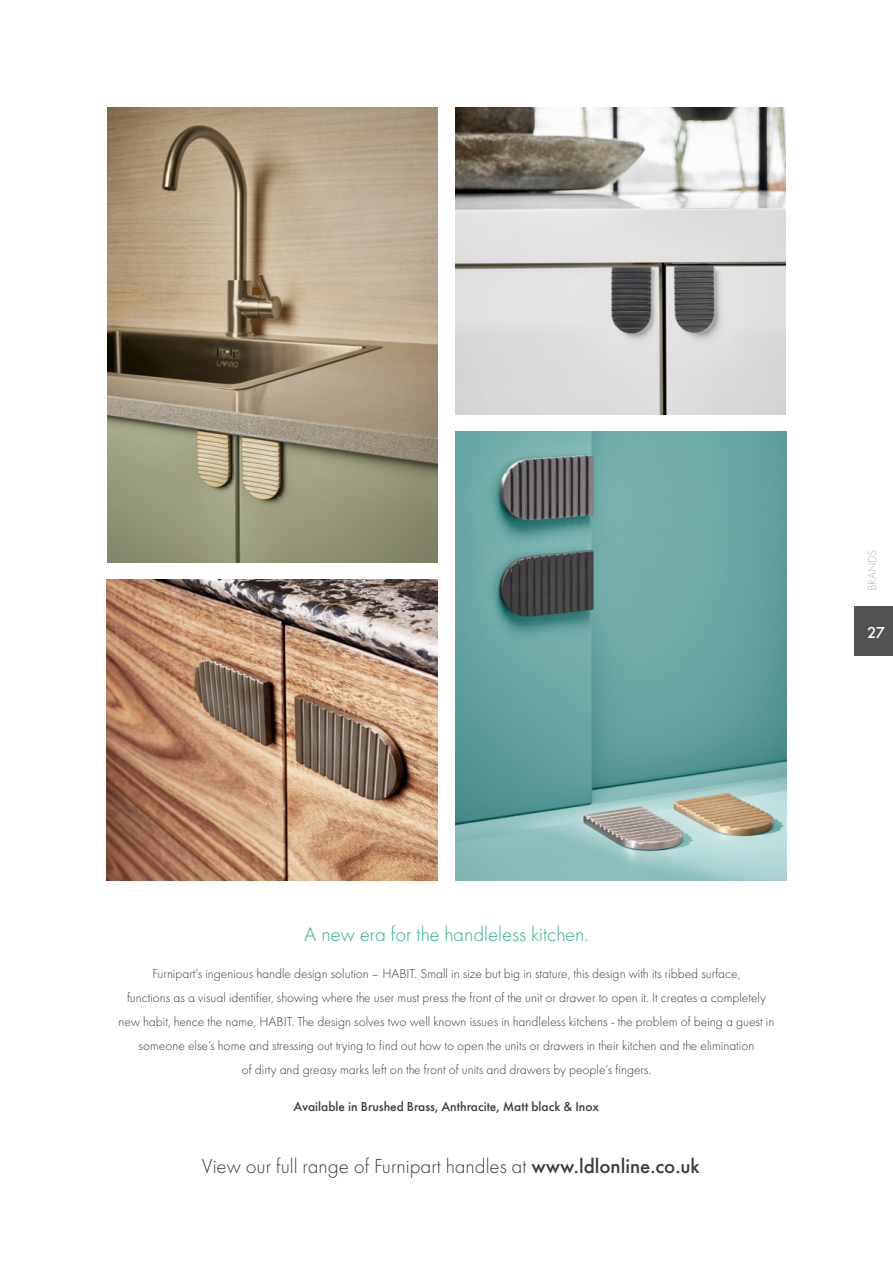
<style>
.page{position:relative;width:893px;height:1263px;background:#fff}
.page>*{position:absolute;margin:0;border:0;box-sizing:border-box;transform-origin:0 0}
.t1{font:300 21px "Futura PT";color:#3c3c3b}
.t2{font:300 21px "Futura PT";color:#31b18d}
.t3{font:500 16.5px "Futura PT";color:#fff}
.t4{font:300 13.5px/24px "Futura PT";color:#3c3c3b;text-align:center}
.t5{font:500 13.5px "Futura PT";color:#3c3c3b}
.t6{font:300 12px "Futura PT";color:#b3b2b2}
.s1{font-weight:500}
</style>
<div class="page">
<div style="left:855px;top:607px;width:38px;height:49px;background:#525252"></div>
<img style="left:107px;top:107px;width:331px;height:455px">
<img style="left:456px;top:432px;width:331px;height:449px">
<img style="left:456px;top:107px;width:330px;height:308px">
<img style="left:106px;top:579px;width:332px;height:302px">
<p class="t6" style="left:865px;top:591px;width:43px;rotate:-90deg">BRANDS</p>
<p class="t3" style="left:867px;top:622px;width:19px">2711</p>
<h1 class="t2" style="left:304px;top:922px;width:286px">A new era for the handleless kitchen.</h1>
<p class="t4" style="left:119px;top:961px;width:657px">Furnipart’s ingenious handle design solution – HABIT. Small in size but big in stature, this design with its ribbed surface,<br>functions as a visual identifier, showing where the user must press the front of the unit or drawer to open it. It creates a completely new habit, hence the name, HABIT. The design solves two well known issues in handleless kitchens - the problem of being a guest in someone else’s home and stressing out trying to find out how to open the units or drawers in their kitchen and the elimination<br>of dirty and greasy marks left on the front of units and drawers by people’s fingers.</p>
<p class="t5" style="left:294px;top:1098px;width:307px">Available in Brushed Brass, Anthracite, Matt black &amp; Inox</p>
<h1 class="t1" style="left:202px;top:1154px;width:499px">View our full range of Furnipart handles at <span class="s1">www.ldlonline.co.uk</span></h1>
</div>
